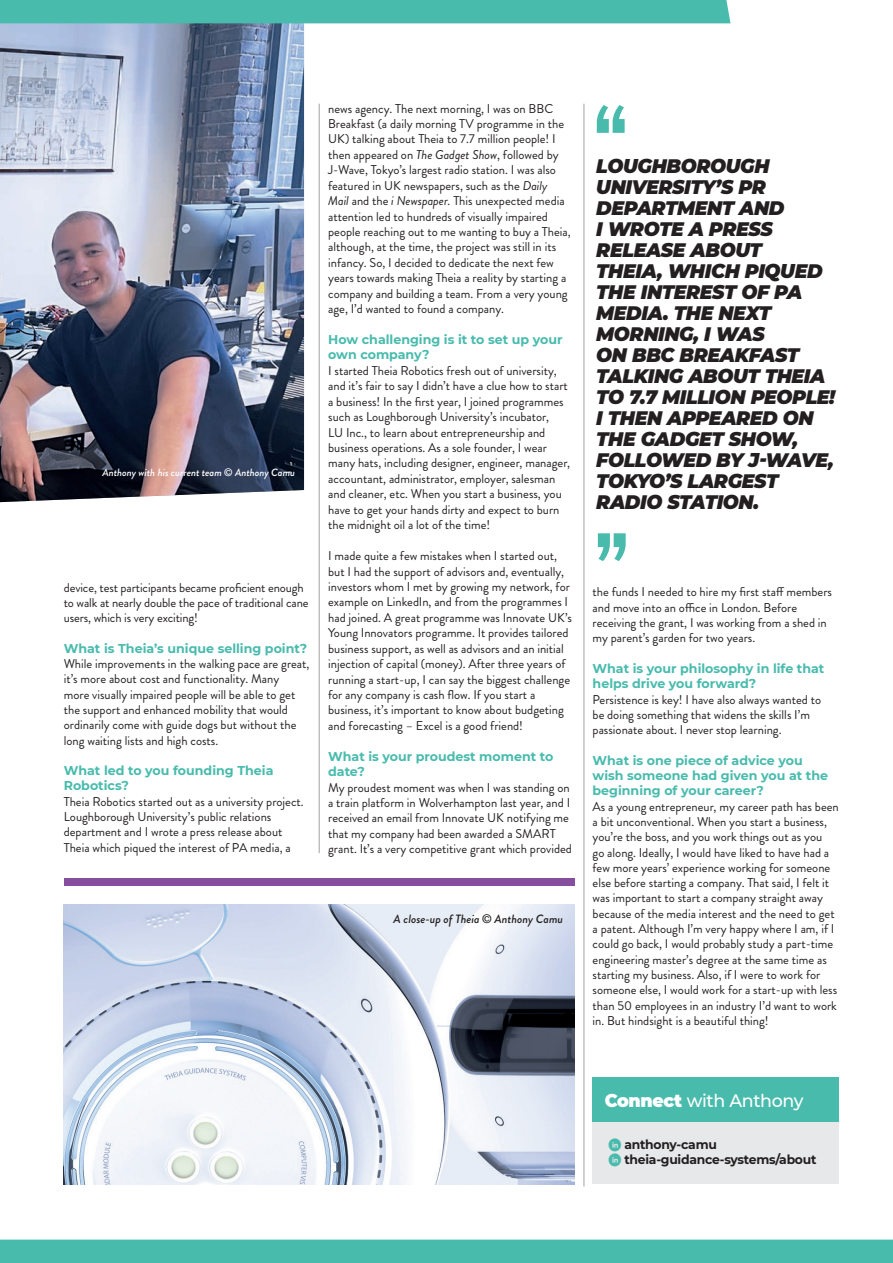
<style>
.page{position:relative;width:893px;height:1263px;background:#fff}
.page>*{position:absolute;margin:0;border:0;box-sizing:border-box;transform-origin:0 0}
.t1{font:700 106.35px "Rift";color:#48bbad}
.t2{font:italic 900 19.5px/21px "Montserrat";letter-spacing:-.02em;color:#231f20}
.t3{font:500 18px "Montserrat";letter-spacing:-.02em;color:#fff}
.t4{font:12.75px/15.5px "Brandon Grotesque";color:#231f20}
.t5{font:700 12.75px/15.3px "Montserrat";color:#48bbad}
.t6{font:700 12.75px "Montserrat";letter-spacing:-.02em;color:#231f20}
.t7{font:italic 500 12px "Brandon Grotesque";color:#231f20}
.t8{font:italic 500 10.5px "Brandon Grotesque";color:#fff}
.s1{font-family:"Helvetica Neue"}
.s2{font-style:italic}
.s3{font-weight:900}
.s4{font-family:"Social Media Circled";font-weight:400;color:#48bbad}
</style>
<div class="page">
<img style="left:0;top:23px;width:304px;height:479px">
<div style="left:0;top:1239px;width:893px;height:24px;background:#48bbad"></div>
<div style="left:0;top:0;width:730px;height:23px;background:#48bbad"></div>
<hr style="left:319px;top:104px;width:1px;height:749px;background:#a0a1a5">
<hr style="left:584px;top:104px;width:1px;height:1082px;background:#a0a1a5">
<div style="left:593px;top:1080px;width:246px;height:104px;background:#e7e8e9"></div>
<div style="left:593px;top:1077px;width:246px;height:45px;background:#48bbad"></div>
<img style="left:64px;top:904px;width:511px;height:280px">
<div style="left:64px;top:879px;width:511px;height:7px;background:#874e9f"></div>
<p class="t8" style="left:102px;top:465px;width:194px">Anthony with his current team <span class="s1">©</span> Anthony Camu</p>
<p class="t4" style="left:64px;top:580px;width:246px">device, test participants became proficient enough to walk at nearly double the pace of traditional cane users, which is very exciting!</p>
<p class="t5" style="left:64px;top:640px;width:245px">What is Theia’s unique selling point?</p>
<p class="t4" style="left:64px;top:656px;width:247px">While improvements in the walking pace are great, it’s more about cost and functionality. Many<br>more visually impaired people will be able to get the support and enhanced mobility that would ordinarily come with guide dogs but without the long waiting lists and high costs.</p>
<p class="t5" style="left:64px;top:762px;width:211px">What led to you founding Theia<br>Robotics?</p>
<p class="t4" style="left:64px;top:794px;width:241px">Theia Robotics started out as a university project.<br>Loughborough University’s public relations department and I wrote a press release about Theia which piqued the interest of PA media, a</p>
<p class="t4" style="left:328px;top:101px;width:244px">news agency. The next morning, I was on BBC Breakfast (a daily morning TV programme in the UK) talking about Theia to 7.7 million people! I then appeared on <span class="s2">The Gadget Show</span>, followed by J-Wave, Tokyo’s largest radio station. I was also featured in UK newspapers, such as the <span class="s2">Daily Mail</span> and the <span class="s2">i Newspaper.</span> This unexpected media attention led to hundreds of visually impaired people reaching out to me wanting to buy a Theia, although, at the time, the project was still in its infancy. So, I decided to dedicate the next few years towards making Theia a reality by starting a company and building a team. From a very young age, I’d wanted to found a company.</p>
<p class="t5" style="left:328px;top:331px;width:236px">How challenging is it to set up your own company?</p>
<p class="t4" style="left:328px;top:363px;width:244px">I started Theia Robotics fresh out of university, and it’s fair to say I didn’t have a clue how to start a business! In the first year, I joined programmes such as Loughborough University’s incubator,<br>LU Inc., to learn about entrepreneurship and business operations. As a sole founder, I wear many hats, including designer, engineer, manager, accountant, administrator, employer, salesman and cleaner, etc. When you start a business, you have to get your hands dirty and expect to burn the midnight oil a lot of the time!</p>
<p class="t4" style="left:328px;top:548px;width:245px">I made quite a few mistakes when I started out, but I had the support of advisors and, eventually, investors whom I met by growing my network, for example on LinkedIn, and from the programmes I had joined. A great programme was Innovate UK’s Young Innovators programme. It provides tailored business support, as well as advisors and an initial injection of capital (money). After three years of running a start-up, I can say the biggest challenge for any company is cash flow. If you start a business, it’s important to know about budgeting and forecasting – Excel is a good friend!</p>
<p class="t5" style="left:328px;top:748px;width:227px">What is your proudest moment to date?</p>
<p class="t4" style="left:328px;top:779px;width:245px">My proudest moment was when I was standing on a train platform in Wolverhampton last year, and I received an email from Innovate UK notifying me that my company had been awarded a SMART grant. It’s a very competitive grant which provided</p>
<p class="t7" style="left:394px;top:910px;width:171px">A close-up of Theia <span class="s1">©</span> Anthony Camu</p>
<p class="t1" style="left:593px;top:67px;width:38px">“</p>
<p class="t2" style="left:596px;top:155px;width:240px">LOUGHBOROUGH<br>UNIVERSITY’S PR<br>DEPARTMENT AND<br>I WROTE A PRESS<br>RELEASE ABOUT<br>THEIA, WHICH PIQUED<br>THE INTEREST OF PA<br>MEDIA. THE NEXT<br>MORNING, I WAS<br>ON BBC BREAKFAST<br>TALKING ABOUT THEIA<br>TO 7.7 MILLION PEOPLE!<br>I THEN APPEARED ON<br>THE GADGET SHOW,<br>FOLLOWED BY J-WAVE,<br>TOKYO’S LARGEST<br>RADIO STATION.</p>
<p class="t1" style="left:594px;top:494px;width:38px">”</p>
<p class="t4" style="left:593px;top:585px;width:241px">the funds I needed to hire my first staff members and move into an office in London. Before</p>
<p class="t4" style="left:593px;top:615px;width:236px">receiving the grant, I was working from a shed in my parent’s garden for two years.</p>
<p class="t5" style="left:593px;top:660px;width:233px">What is your philosophy in life that helps drive you forward?</p>
<p class="t4" style="left:593px;top:692px;width:230px">Persistence is key! I have also always wanted to be doing something that widens the skills I’m passionate about. I never stop learning.</p>
<p class="t5" style="left:593px;top:752px;width:237px">What is one piece of advice you wish someone had given you at the beginning of your career?</p>
<p class="t4" style="left:593px;top:799px;width:248px">As a young entrepreneur, my career path has been a bit unconventional. When you start a business, you’re the boss, and you work things out as you<br>go along. Ideally, I would have liked to have had a few more years’ experience working for someone else before starting a company. That said, I felt it was important to start a company straight away because of the media interest and the need to get a patent. Although I’m very happy where I am, if I could go back, I would probably study a part-time engineering master’s degree at the same time as starting my business. Also, if I were to work for someone else, I would work for a start-up with less than 50 employees in an industry I’d want to work in. But hindsight is a beautiful thing!</p>
<p class="t3" style="left:605px;top:1088px;width:200px"><span class="s3">Connect</span> with Anthony</p>
<p class="t6" style="left:608px;top:1135px;width:110px"><span class="s4">C</span> anthony-camu</p>
<p class="t6" style="left:608px;top:1150px;width:210px"><span class="s4">C</span> theia-guidance-systems/about</p>
</div>
